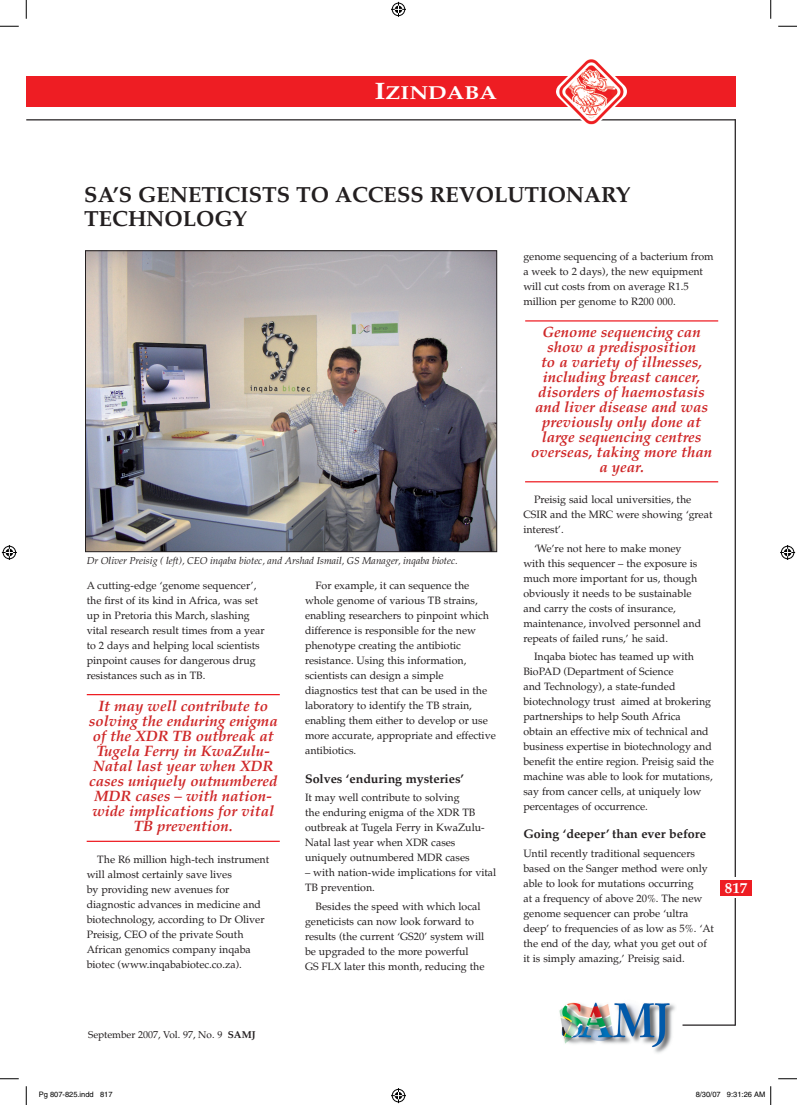
<style>
.page{position:relative;width:797px;height:1105px;background:#fff}
.page>*{position:absolute;margin:0;border:0;box-sizing:border-box;transform-origin:0 0}
.t1{font:700 21.88px/23.8px "Palatino";color:#231f20}
.t2{font:700 18.75px "Palatino";color:#fff;scale:1.2 1}
.t3{font:italic 700 15px/15px "Palatino";color:#cf2728;text-align:center}
.t4{font:700 15px "Palatino";color:#fff}
.t5{font:700 12.5px "Palatino";color:#231f20}
.t6{font:10.62px/15px "Palatino";color:#231f20}
.t7{font:italic 10px "Palatino";color:#231f20}
.t8{font:10px "Palatino";color:#231f20}
.t9{font:7.5px "Helvetica";color:#000}
.s1{font-size:23.75px}
.s2{font-weight:700}
</style>
<div class="page">
<hr style="left:734px;top:119px;width:2px;height:906px;background:#231f20">
<div style="left:723px;top:877px;width:23px;height:21px;background:#fff"></div>
<hr style="left:682px;top:1024px;width:53px;height:2px;background:#231f20">
<div style="left:26px;top:77px;width:709px;height:30px;background:#ee1d23"></div>
<hr style="left:26px;top:119px;width:709px;height:1px;background:#231f20">
<img style="left:556px;top:59px;width:71px;height:66px">
<img style="left:559px;top:1002px;width:117px;height:51px">
<div style="left:719px;top:880px;width:32px;height:16px;background:#ee1d23"></div>
<hr style="left:525px;top:320px;width:193px;height:2px;background:#ee1d23">
<hr style="left:525px;top:481px;width:193px;height:1px;background:#ee1d23">
<hr style="left:87px;top:694px;width:193px;height:1px;background:#ee1d23">
<hr style="left:87px;top:841px;width:193px;height:1px;background:#ee1d23">
<img style="left:87px;top:252px;width:408px;height:298px">
<div style="left:85px;top:250px;width:412px;height:302px;border:1px solid #231f20"></div>
<svg style="left:0;top:25px;width:19px;height:2px"></svg>
<svg style="left:778px;top:25px;width:19px;height:2px"></svg>
<svg style="left:0;top:1078px;width:19px;height:1px"></svg>
<svg style="left:778px;top:1078px;width:19px;height:1px"></svg>
<svg style="left:25px;top:0;width:2px;height:19px"></svg>
<svg style="left:25px;top:1086px;width:2px;height:19px"></svg>
<svg style="left:770px;top:0;width:1px;height:19px"></svg>
<svg style="left:391px;top:2px;width:15px;height:15px"></svg>
<svg style="left:391px;top:1088px;width:15px;height:15px"></svg>
<svg style="left:2px;top:545px;width:15px;height:15px"></svg>
<svg style="left:780px;top:545px;width:15px;height:15px"></svg>
<svg style="left:770px;top:1086px;width:1px;height:19px"></svg>
<h2 class="t2" style="left:374px;top:81px;width:103px"><span class="s1">I</span>ZINDABA</h2>
<h1 class="t1" style="left:84px;top:182px;width:547px">SA’S GENETICISTS TO ACCESS REVOLUTIONARY<br>TECHNOLOGY</h1>
<p class="t6" style="left:523px;top:249px;width:192px">genome sequencing of a bacterium from a week to 2 days), the new equipment will cut costs from on average R1.5 million per genome to R200 000.</p>
<p class="t7" style="left:87px;top:555px;width:372px">Dr Oliver Preisig ( left), CEO inqaba biotec, and Arshad Ismail, GS Manager, inqaba biotec.</p>
<p class="t6" style="left:87px;top:578px;width:180px">A cutting-edge ‘genome sequencer’, the first of its kind in Africa, was set up in Pretoria this March, slashing vital research result times from a year to 2 days and helping local scientists pinpoint causes for dangerous drug resistances such as in TB.</p>
<h3 class="t3" style="left:89px;top:698px;width:191px">It may well contribute to solving the enduring enigma of the XDR TB outbreak at<br>Tugela Ferry in KwaZulu-<br>Natal last year when XDR cases uniquely outnumbered<br>MDR cases – with nation&shy;wide implications for vital<br>TB prevention.</h3>
<p class="t6" style="left:87px;top:852px;width:184px;text-indent:11px">The R6 million high-tech instrument will almost certainly save lives<br>by providing new avenues for diagnostic advances in medicine and biotechnology, according to Dr Oliver Preisig, CEO of the private South African genomics company inqaba biotec (www.inqababiotec.co.za).</p>
<p class="t8" style="left:88px;top:1029px;width:169px">September 2007, Vol. 97, No. 9 <span class="s2">SAMJ</span></p>
<p class="t6" style="left:305px;top:578px;width:192px;text-indent:11px">For example, it can sequence the whole genome of various TB strains, enabling researchers to pinpoint which difference is responsible for the new phenotype creating the antibiotic resistance. Using this information, scientists can design a simple diagnostics test that can be used in the laboratory to identify the TB strain, enabling them either to develop or use more accurate, appropriate and effective antibiotics.</p>
<p class="t5" style="left:305px;top:770px;width:160px">Solves ‘enduring mysteries’</p>
<p class="t6" style="left:305px;top:790px;width:181px">It may well contribute to solving<br>the enduring enigma of the XDR TB outbreak at Tugela Ferry in KwaZulu-<br>Natal last year when XDR cases uniquely outnumbered MDR cases</p>
<p class="t6" style="left:305px;top:865px;width:193px">– with nation-wide implications for vital<br>TB prevention.</p>
<p class="t6" style="left:305px;top:899px;width:181px;text-indent:11px">Besides the speed with which local geneticists can now look forward to results (the current ‘GS20’ system will be upgraded to the more powerful GS FLX later this month, reducing the</p>
<h3 class="t3" style="left:531px;top:325px;width:182px">Genome sequencing can show a predisposition<br>to a variety of illnesses, including breast cancer, disorders of haemostasis and liver disease and was previously only done at large sequencing centres overseas, taking more than a year.</h3>
<p class="t6" style="left:523px;top:492px;width:191px;text-indent:11px">Preisig said local universities, the<br>CSIR and the MRC were showing ‘great interest’.</p>
<p class="t6" style="left:523px;top:541px;width:179px;text-indent:11px">‘We’re not here to make money with this sequencer – the exposure is much more important for us, though obviously it needs to be sustainable and carry the costs of insurance, maintenance, involved personnel and repeats of failed runs,’ he said.</p>
<p class="t6" style="left:523px;top:649px;width:192px;text-indent:11px">Inqaba biotec has teamed up with BioPAD (Department of Science<br>and Technology), a state-funded biotechnology trust aimed at brokering partnerships to help South Africa<br>obtain an effective mix of technical and business expertise in biotechnology and benefit the entire region. Preisig said the machine was able to look for mutations, say from cancer cells, at uniquely low percentages of occurrence.</p>
<p class="t5" style="left:523px;top:826px;width:184px">Going ‘deeper’ than ever before</p>
<p class="t6" style="left:523px;top:846px;width:192px">Until recently traditional sequencers based on the Sanger method were only able to look for mutations occurring<br>at a frequency of above 20%. The new genome sequencer can probe ‘ultra deep’ to frequencies of as low as 5%. ‘At the end of the day, what you get out of it is simply amazing,’ Preisig said.</p>
<h3 class="t4" style="left:725px;top:878px;width:24px">817</h3>
<p class="t9" style="left:39px;top:1090px;width:75px">Pg 807-825.indd 817</p>
<p class="t9" style="left:695px;top:1090px;width:71px">8/30/07 9:31:26 AM</p>
</div>
